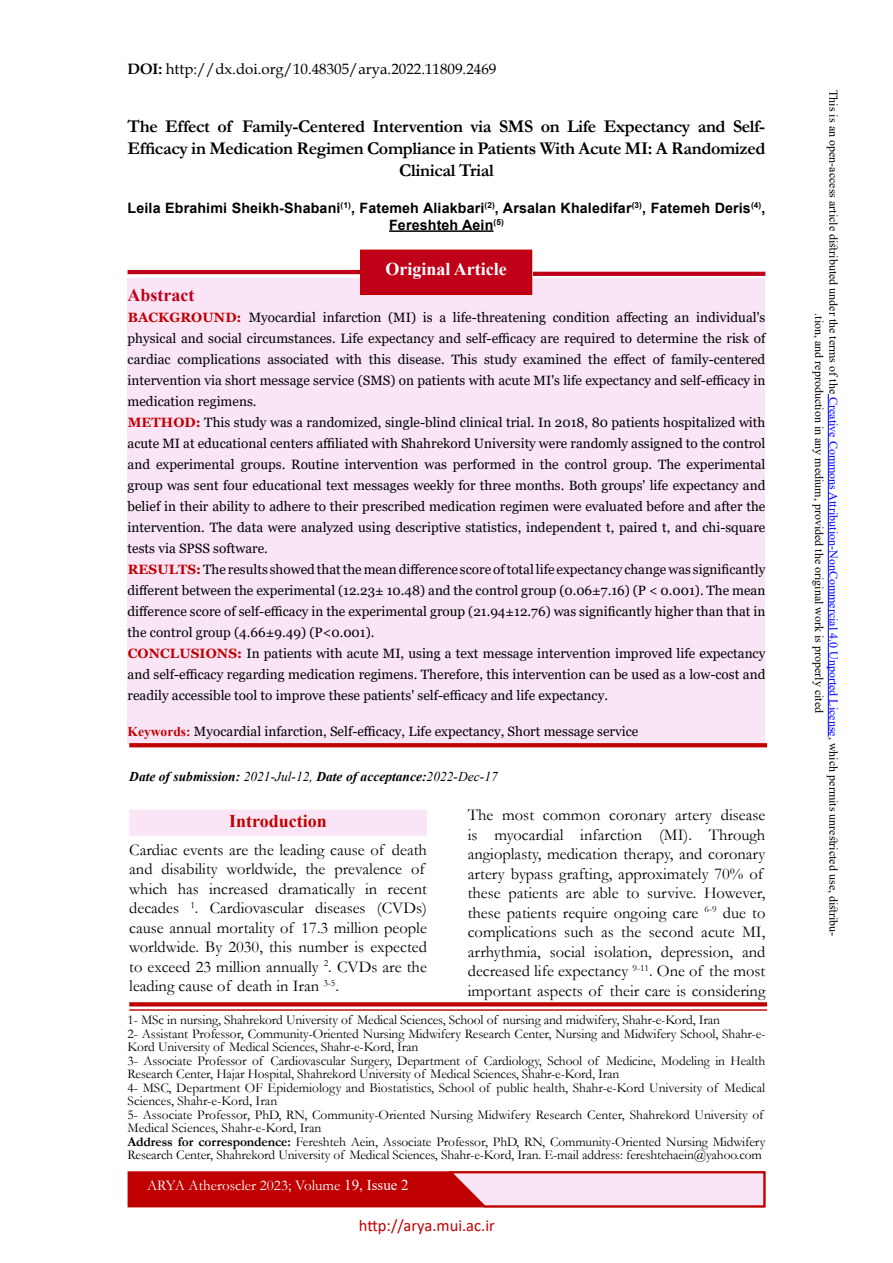
<style>
.page{position:relative;width:893px;height:1263px;background:#fff}
.page>*{position:absolute;margin:0;border:0;box-sizing:border-box;transform-origin:0 0}
.t1{font:700 18px/21.6px "Garamond";letter-spacing:-.02em;color:#000;text-align:center}
.t2{font:700 18px "Times New Roman";color:#fff}
.t3{font:700 18px "Times New Roman";color:#c00000}
.t4{font:700 18px "Times New Roman";color:#c00018}
.t5{font:16.5px/19.5px "Garamond";color:#000}
.t6{font:16.5px "Calibri";color:#c00000}
.t7{font:15px "Book Antiqua";color:#000}
.t8{font:15px "Garamond";color:#fff}
.t9{font:700 14.25px/17.1px "Arial";letter-spacing:.01em;color:#000;text-align:center}
.t10{font:13.5px/21px "Georgia";color:#000}
.t11{font:13.5px/13.5px "Garamond";letter-spacing:-.01em;color:#000}
.t12{font:italic 700 13.5px "Times New Roman";color:#000}
.t13{font:12px/14.4px "Times New Roman";color:#000;text-align:center}
.s1{font-weight:700}
.s2{font-weight:700;color:#c00000}
.s3{font-family:"Times New Roman";font-weight:700;color:#c00000}
.s4{font-weight:400}
.s5{font-family:"Times New Roman"}
.s6{color:#00f}
</style>
<div class="page">
<hr style="left:389px;top:230px;width:105px;height:2px;background:#000">
<svg style="left:533px;top:272px;width:232px;height:4px"></svg>
<div style="left:128px;top:278px;width:637px;height:466px;background:#f9e5f6"></div>
<div style="left:360px;top:250px;width:172px;height:45px;background:#c00018;border:1px solid #c00000"></div>
<hr style="left:128px;top:270px;width:232px;height:4px;background:#c00018">
<svg style="left:129px;top:743px;width:638px;height:4px;background:#c10708"></svg>
<svg style="left:129px;top:1002px;width:638px;height:4px;background:#c30e0e"></svg>
<hr style="left:129px;top:1009px;width:638px;height:2px;background:#c00000">
<hr style="left:828px;top:394px;width:1px;height:343px;background:#00f">
<div style="left:128px;top:1171px;width:637px;height:36px;background:#c00000;border:1px solid #c00000"></div>
<svg style="left:446px;top:1171px;width:320px;height:37px;background:#edb8c5"></svg>
<div style="left:130px;top:810px;width:296px;height:25px;background:#f9e5f6"></div>
<div style="left:129px;top:809px;width:298px;height:27px;border:2px solid #f9e5f6"></div>
<p class="t7" style="left:128px;top:59px;width:370px"><span class="s1">DOI:</span> http://dx.doi.org/10.48305/arya.2022.11809.2469</p>
<h1 class="t1" style="left:128px;top:116px;width:639px">The Effect of Family-Centered Intervention via SMS on Life Expectancy and Self-<br>Efficacy in Medication Regimen Compliance in Patients With Acute MI: A Randomized<br>Clinical Trial</h1>
<p class="t9" style="left:128px;top:199px;width:639px">Leila Ebrahimi Sheikh-Shabani<sup>(1)</sup>, Fatemeh Aliakbari<sup>(2)</sup>, Arsalan Khaledifar<sup>(3)</sup>, Fatemeh Deris<sup>(4)</sup>,<br>Fereshteh Aein<sup>(5)</sup></p>
<h1 class="t2" style="left:385px;top:256px;width:123px">Original Article</h1>
<h1 class="t4" style="left:128px;top:282px;width:68px">Abstract</h1>
<p class="t10" style="left:128px;top:307px;width:639px"><span class="s2">BACKGROUND:</span> Myocardial infarction (MI) is a life-threatening condition affecting an individual's physical and social circumstances. Life expectancy and self-efficacy are required to determine the risk of cardiac complications associated with this disease. This study examined the effect of family-centered intervention via short message service (SMS) on patients with acute MI's life expectancy and self-efficacy in medication regimens.<br><span class="s2">METHOD:</span> This study was a randomized, single-blind clinical trial. In 2018, 80 patients hospitalized with acute MI at educational centers affiliated with Shahrekord University were randomly assigned to the control and experimental groups. Routine intervention was performed in the control group. The experimental group was sent four educational text messages weekly for three months. Both groups' life expectancy and belief in their ability to adhere to their prescribed medication regimen were evaluated before and after the intervention. The data were analyzed using descriptive statistics, independent t, paired t, and chi-square tests via SPSS software.<br><span class="s2">RESULTS:</span>The results showed that the mean difference score of total life expectancy change was significantly different between the experimental (12.23± 10.48) and the control group (0.06±7.16) (P &lt; 0.001). The mean difference score of self-efficacy in the experimental group (21.94±12.76) was significantly higher than that in the control group (4.66±9.49) (P&lt;0.001).<br><span class="s2">CONCLUSIONS:</span> In patients with acute MI, using a text message intervention improved life expectancy and self-efficacy regarding medication regimens. Therefore, this intervention can be used as a low-cost and readily accessible tool to improve these patients' self-efficacy and life expectancy.</p>
<p class="t10" style="left:128px;top:721px;width:512px"><span class="s3">Keywords:</span> Myocardial infarction, Self-efficacy, Life expectancy, Short message service</p>
<p class="t12" style="left:129px;top:767px;width:370px">Date of submission: <span class="s4">2021-Jul-12,</span> Date of acceptance:<span class="s4">2022-Dec-17</span></p>
<h1 class="t3" style="left:229px;top:808px;width:99px">Introduction</h1>
<p class="t5" style="left:468px;top:805px;width:299px">The most common coronary artery disease is myocardial infarction (MI). Through angioplasty, medication therapy, and coronary artery bypass grafting, approximately 70% of these patients are able to survive. However, these patients require ongoing care <sup>6-9</sup> due to complications such as the second acute MI, arrhythmia, social isolation, depression, and decreased life expectancy <sup>9-11</sup>. One of the most important aspects of their care is considering</p>
<p class="t5" style="left:129px;top:839px;width:299px">Cardiac events are the leading cause of death and disability worldwide, the prevalence of which has increased dramatically in recent decades <sup>1</sup>. Cardiovascular diseases (CVDs) cause annual mortality of 17.3 million people worldwide. By 2030, this number is expected to exceed 23 million annually <sup>2</sup>. CVDs are the leading cause of death in Iran <sup>3-5</sup>.</p>
<p class="t11" style="left:128px;top:1013px;width:639px">1- MSc in nursing, Shahrekord University of Medical Sciences, School of nursing and midwifery, Shahr-e-Kord, Iran<br>2- Assistant Professor, Community-Oriented Nursing Midwifery Research Center, Nursing and Midwifery School, Shahr-e-Kord University of Medical Sciences, Shahr-e-Kord, Iran<br>3- Associate Professor of Cardiovascular Surgery, Department of Cardiology, School of Medicine, Modeling in Health Research Center, Hajar Hospital, Shahrekord University of Medical Sciences, Shahr-e-Kord, Iran<br>4- MSC, Department OF Epidemiology and Biostatistics, School of public health, Shahr-e-Kord University of Medical Sciences, Shahr-e-Kord, Iran<br>5- Associate Professor, PhD, RN, Community-Oriented Nursing Midwifery Research Center, Shahrekord University of Medical Sciences, Shahr-e-Kord, Iran<br><span class="s1">Address for correspondence:</span> Fereshteh Aein, Associate Professor, PhD, RN, Community-Oriented Nursing Midwifery Research Center, Shahrekord University of Medical Sciences, Shahr-e-Kord, Iran. E-mail address: fereshtehaein@yahoo.com</p>
<p class="t8" style="left:147px;top:1175px;width:263px">ARYA Atheroscler 2023; Volume <span class="s5">19, Issue 2</span></p>
<p class="t6" style="left:359px;top:1214px;width:137px">http://arya.mui.ac.ir</p>
<p class="t13" style="left:841px;top:90px;width:848px;rotate:90deg">This is an open-access article distributed under the terms of the <span class="s6">Creative Commons Attribution-NonCommercial 4.0 Unported License</span>, which permits unrestricted use, distribu-.tion, and reproduction in any medium, provided the original work is properly cited</p>
</div>
